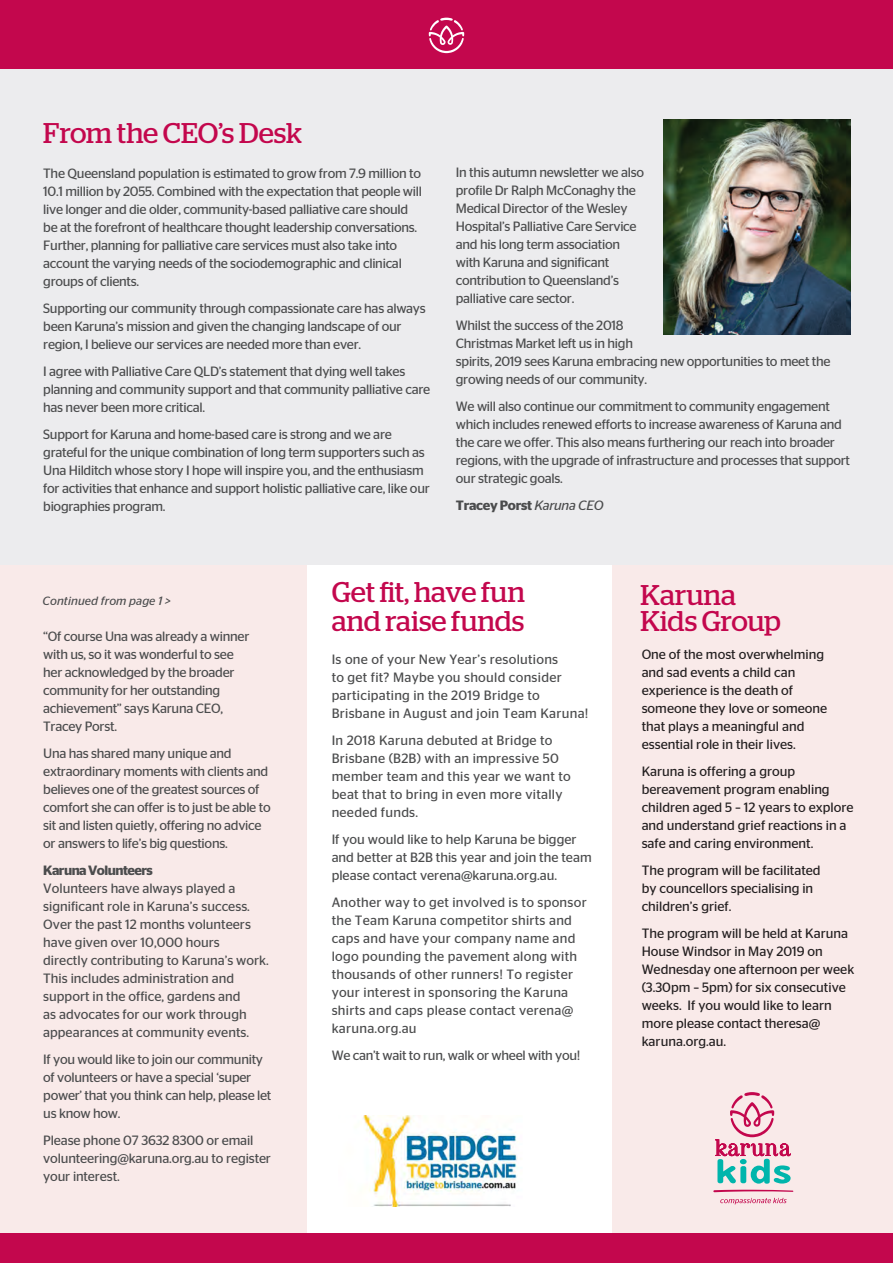
<style>
.page{position:relative;width:893px;height:1263px;background:#fff}
.page>*{position:absolute;margin:0;border:0;box-sizing:border-box;transform-origin:0 0}
.Title-1{font:28.5px/26.2px "Stag";color:#c3074d}
.Body_copy{font:13.5px/18px "Stag Sans";letter-spacing:-.02em;color:#4b4c4d}
.Body_copy-2{font:13.5px/18px "Stag Sans";color:#231f20}
.Body_copy-3{font:13.5px/18px "Stag Sans";letter-spacing:.02em;color:#4b4c4d}
.Body_copy-4{font:13.5px/18px "Stag Sans";color:#4b4c4d}
.Body_copy-5{font:600 13.5px "Stag Sans";letter-spacing:-.02em;color:#4b4c4d}
.Body_copy-6{font:italic 12px "Stag Sans";letter-spacing:.005em;color:#4b4c4d}
.s1{font-weight:400;font-style:italic}
.s2{font-weight:600}
</style>
<div class="page">
<div style="left:612px;top:565px;width:281px;height:668px;background:#f9eae9"></div>
<div style="left:0;top:565px;width:306px;height:668px;background:#f9eae9"></div>
<div style="left:0;top:68px;width:893px;height:497px;background:#ececee"></div>
<div style="left:0;top:0;width:893px;height:68px;background:#c3074d"></div>
<svg style="left:429px;top:18px;width:35px;height:35px"></svg>
<img style="left:663px;top:119px;width:187px;height:215px">
<svg style="left:713px;top:1190px;width:80px;height:2px"></svg>
<svg style="left:720px;top:1198px;width:67px;height:6px"></svg>
<svg style="left:715px;top:1092px;width:76px;height:92px"></svg>
<img style="left:363px;top:1116px;width:155px;height:91px">
<div style="left:0;top:1233px;width:893px;height:30px;background:#c3074d"></div>
<p class="Title-1" style="left:43px;top:120px;width:260px">From the CEO’s Desk</p>
<p class="Body_copy" style="left:43px;top:164px;width:380px">The Queensland population is estimated to grow from 7.9 million to 10.1 million by 2055. Combined with the expectation that people will live longer and die older, community-based palliative care should be at the forefront of healthcare thought leadership conversations.<br>Further, planning for palliative care services must also take into account the varying needs of the sociodemographic and clinical groups of clients.</p>
<p class="Body_copy" style="left:43px;top:299px;width:384px">Supporting our community through compassionate care has always been Karuna’s mission and given the changing landscape of our region, I believe our services are needed more than ever.</p>
<p class="Body_copy" style="left:43px;top:362px;width:389px">I agree with Palliative Care QLD’s statement that dying well takes planning and community support and that community palliative care has never been more critical.</p>
<p class="Body_copy" style="left:43px;top:425px;width:388px">Support for Karuna and home-based care is strong and we are grateful for the unique combination of long term supporters such as Una Hilditch whose story I hope will inspire you, and the enthusiasm for activities that enhance and support holistic palliative care, like our biographies program.</p>
<p class="Body_copy" style="left:456px;top:164px;width:190px">In this autumn newsletter we also profile Dr Ralph McConaghy the<br>Medical Director of the Wesley<br>Hospital’s Palliative Care Service and his long term association with Karuna and significant contribution to Queensland’s palliative care sector.</p>
<p class="Body_copy" style="left:456px;top:317px;width:376px">Whilst the success of the 2018<br>Christmas Market left us in high<br>spirits, 2019 sees Karuna embracing new opportunities to meet the growing needs of our community.</p>
<p class="Body_copy" style="left:456px;top:398px;width:396px">We will also continue our commitment to community engagement which includes renewed efforts to increase awareness of Karuna and the care we offer. This also means furthering our reach into broader regions, with the upgrade of infrastructure and processes that support our strategic goals.</p>
<p class="Body_copy-5" style="left:456px;top:498px;width:149px">Tracey Porst <span class="s1">Karuna CEO</span></p>
<p class="Title-1" style="left:332px;top:577px;width:195px;line-height:29.2px">Get fit, have fun and raise funds</p>
<p class="Body_copy-3" style="left:332px;top:650px;width:258px">Is one of your New Year’s resolutions<br>to get fit? Maybe you should consider participating in the 2019 Bridge to Brisbane in August and join Team Karuna!</p>
<p class="Body_copy-3" style="left:332px;top:731px;width:241px">In 2018 Karuna debuted at Bridge to<br>Brisbane (B2B) with an impressive 50 member team and this year we want to beat that to bring in even more vitally needed funds.</p>
<p class="Body_copy-4" style="left:332px;top:830px;width:261px">If you would like to help Karuna be bigger and better at B2B this year and join the team please contact verena@karuna.org.au.</p>
<p class="Body_copy-3" style="left:332px;top:893px;width:257px">Another way to get involved is to sponsor the Team Karuna competitor shirts and caps and have your company name and logo pounding the pavement along with thousands of other runners! To register your interest in sponsoring the Karuna shirts and caps please contact verena@ karuna.org.au</p>
<p class="Body_copy" style="left:332px;top:1046px;width:250px">We can’t wait to run, walk or wheel with you!</p>
<p class="Body_copy-6" style="left:43px;top:594px;width:130px">Continued from page 1 &gt;</p>
<p class="Title-1" style="left:640px;top:581px;width:142px">Karuna<br>Kids Group</p>
<p class="Body_copy" style="left:43px;top:627px;width:208px">“Of course Una was already a winner with us, so it was wonderful to see her acknowledged by the broader community for her outstanding achievement” says Karuna CEO,<br>Tracey Porst.</p>
<p class="Body_copy" style="left:43px;top:744px;width:229px">Una has shared many unique and extraordinary moments with clients and believes one of the greatest sources of comfort she can offer is to just be able to sit and listen quietly, offering no advice or answers to life’s big questions.</p>
<p class="Body_copy-4" style="left:43px;top:861px;width:227px"><span class="s2">Karuna Volunteers<br></span>Volunteers have always played a significant role in Karuna’s success.<br>Over the past 12 months volunteers have given over 10,000 hours<br>directly contributing to Karuna’s work.<br>This includes administration and support in the office, gardens and<br>as advocates for our work through appearances at community events.</p>
<p class="Body_copy" style="left:43px;top:1050px;width:230px">If you would like to join our community of volunteers or have a special ‘super power’ that you think can help, please let us know how.</p>
<p class="Body_copy" style="left:43px;top:1131px;width:229px">Please phone 07 3632 8300 or email volunteering@karuna.org.au to register your interest.</p>
<p class="Body_copy-2" style="left:642px;top:645px;width:187px">One of the most overwhelming and sad events a child can experience is the death of someone they love or someone that plays a meaningful and essential role in their lives.</p>
<p class="Body_copy-2" style="left:642px;top:762px;width:213px">Karuna is offering a group bereavement program enabling children aged 5 – 12 years to explore and understand grief reactions in a safe and caring environment.</p>
<p class="Body_copy-2" style="left:642px;top:861px;width:180px">The program will be facilitated by councellors specialising in children’s grief.</p>
<p class="Body_copy-2" style="left:642px;top:924px;width:214px">The program will be held at Karuna<br>House Windsor in May 2019 on<br>Wednesday one afternoon per week (3.30pm – 5pm) for six consecutive weeks. If you would like to learn more please contact theresa@ karuna.org.au.</p>
</div>
